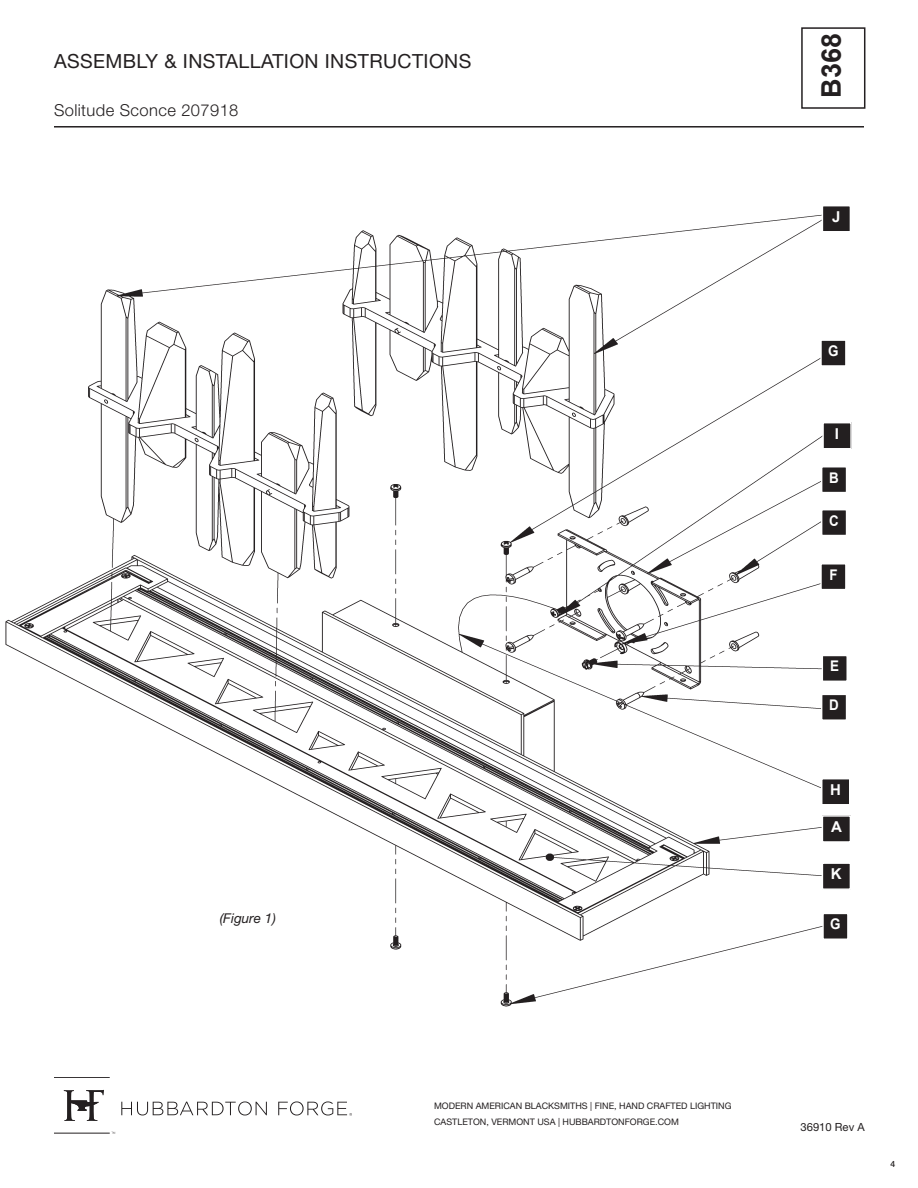
<style>
.page{position:relative;width:918px;height:1188px;background:#fff}
.page>*{position:absolute;margin:0;border:0;box-sizing:border-box;transform-origin:0 0}
.t1{font:700 27px "Arial";color:#231f20}
.t2{font:19.5px "Helvetica Neue LT Std";letter-spacing:.02em;color:#231f20}
.t3{font:300 16.5px "Helvetica Neue LT Std";letter-spacing:.025em;color:#231f20}
.slope_ceiling_line{font:700 15px "Arial";color:#fff}
.slope_ceiling_line-2{font:700 14.7px "Arial";color:#fff;scale:.91 1}
.slope_ceiling_line-3{font:italic 13.5px "Helvetica Neue LT Std";color:#231f20}
.t4{font:11.25px "Helvetica Neue LT Std";color:#231f20}
.t5{font:9px/16px "Helvetica Neue LT Std";color:#231f20}
.t6{font:500 8.7px "Helvetica Neue LT Std";color:#231f20}
</style>
<div class="page">
<svg style="left:121px;top:1101px;width:146px;height:14px"></svg>
<hr style="left:54px;top:1133px;width:56px;height:1px;background:#231f20">
<hr style="left:54px;top:1077px;width:56px;height:1px;background:#231f20">
<svg style="left:64px;top:1090px;width:40px;height:31px"></svg>
<svg style="left:278px;top:1101px;width:74px;height:15px"></svg>
<img style="left:5px;top:27px;width:861px;height:980px">
<div style="left:822px;top:779px;width:28px;height:26px;background:#231f20"></div>
<div style="left:821px;top:778px;width:29px;height:28px;border:2px solid #fff"></div>
<div style="left:823px;top:423px;width:28px;height:26px;background:#231f20"></div>
<div style="left:822px;top:422px;width:30px;height:28px;border:2px solid #fff"></div>
<div style="left:822px;top:816px;width:28px;height:26px;background:#231f20"></div>
<div style="left:822px;top:815px;width:29px;height:28px;border:2px solid #fff"></div>
<div style="left:822px;top:206px;width:28px;height:26px;background:#231f20"></div>
<div style="left:822px;top:205px;width:29px;height:28px;border:2px solid #fff"></div>
<div style="left:822px;top:694px;width:24px;height:26px;background:#231f20"></div>
<div style="left:821px;top:694px;width:26px;height:27px;border:1px solid #fff"></div>
<div style="left:822px;top:656px;width:25px;height:25px;background:#231f20"></div>
<div style="left:822px;top:655px;width:26px;height:27px;border:1px solid #fff"></div>
<div style="left:822px;top:510px;width:24px;height:25px;background:#231f20"></div>
<div style="left:821px;top:509px;width:26px;height:27px;border:1px solid #fff"></div>
<div style="left:821px;top:564px;width:25px;height:26px;background:#231f20"></div>
<div style="left:820px;top:563px;width:26px;height:27px;border:1px solid #fff"></div>
<div style="left:822px;top:467px;width:24px;height:26px;background:#231f20"></div>
<div style="left:821px;top:466px;width:26px;height:27px;border:1px solid #fff"></div>
<div style="left:821px;top:340px;width:25px;height:26px;background:#231f20"></div>
<div style="left:820px;top:340px;width:26px;height:27px;border:1px solid #fff"></div>
<div style="left:823px;top:913px;width:25px;height:26px;background:#231f20"></div>
<div style="left:822px;top:913px;width:27px;height:27px;border:1px solid #fff"></div>
<div style="left:822px;top:863px;width:28px;height:26px;background:#231f20"></div>
<div style="left:822px;top:862px;width:29px;height:28px;border:2px solid #fff"></div>
<h2 class="t2" style="left:54px;top:49px;width:419px">ASSEMBLY &amp; INSTALLATION INSTRUCTIONS</h2>
<h3 class="t3" style="left:54px;top:100px;width:186px">Solitude Sconce 207918</h3>
<p class="slope_ceiling_line-3" style="left:220px;top:910px;width:58px">(Figure 1)</p>
<p class="t5" style="left:434px;top:1097px;width:299px">MODERN AMERICAN BLACKSMITHS | FINE, HAND CRAFTED LIGHTING<br>CASTLETON, VERMONT USA | HUBBARDTONFORGE.COM</p>
<h1 class="t1" style="left:812px;top:98px;width:66px;rotate:-90deg">B368</h1>
<p class="slope_ceiling_line" style="left:832px;top:206px;width:10px">J</p>
<p class="slope_ceiling_line-2" style="left:828px;top:341px;width:13px">G</p>
<p class="slope_ceiling_line" style="left:835px;top:423px;width:6px">I</p>
<p class="slope_ceiling_line-2" style="left:829px;top:467px;width:12px">B</p>
<p class="slope_ceiling_line-2" style="left:829px;top:510px;width:12px">C</p>
<p class="slope_ceiling_line-2" style="left:829px;top:564px;width:10px">F</p>
<p class="slope_ceiling_line-2" style="left:830px;top:656px;width:11px">E</p>
<p class="slope_ceiling_line-2" style="left:829px;top:695px;width:12px">D</p>
<p class="slope_ceiling_line" style="left:830px;top:779px;width:12px">H</p>
<p class="slope_ceiling_line" style="left:831px;top:816px;width:12px">A</p>
<p class="slope_ceiling_line" style="left:831px;top:863px;width:12px">K</p>
<p class="slope_ceiling_line-2" style="left:830px;top:914px;width:13px">G</p>
<p class="t4" style="left:801px;top:1120px;width:66px">36910 Rev A</p>
<p class="t6" style="left:890px;top:1159px;width:6px">4</p>
</div>
